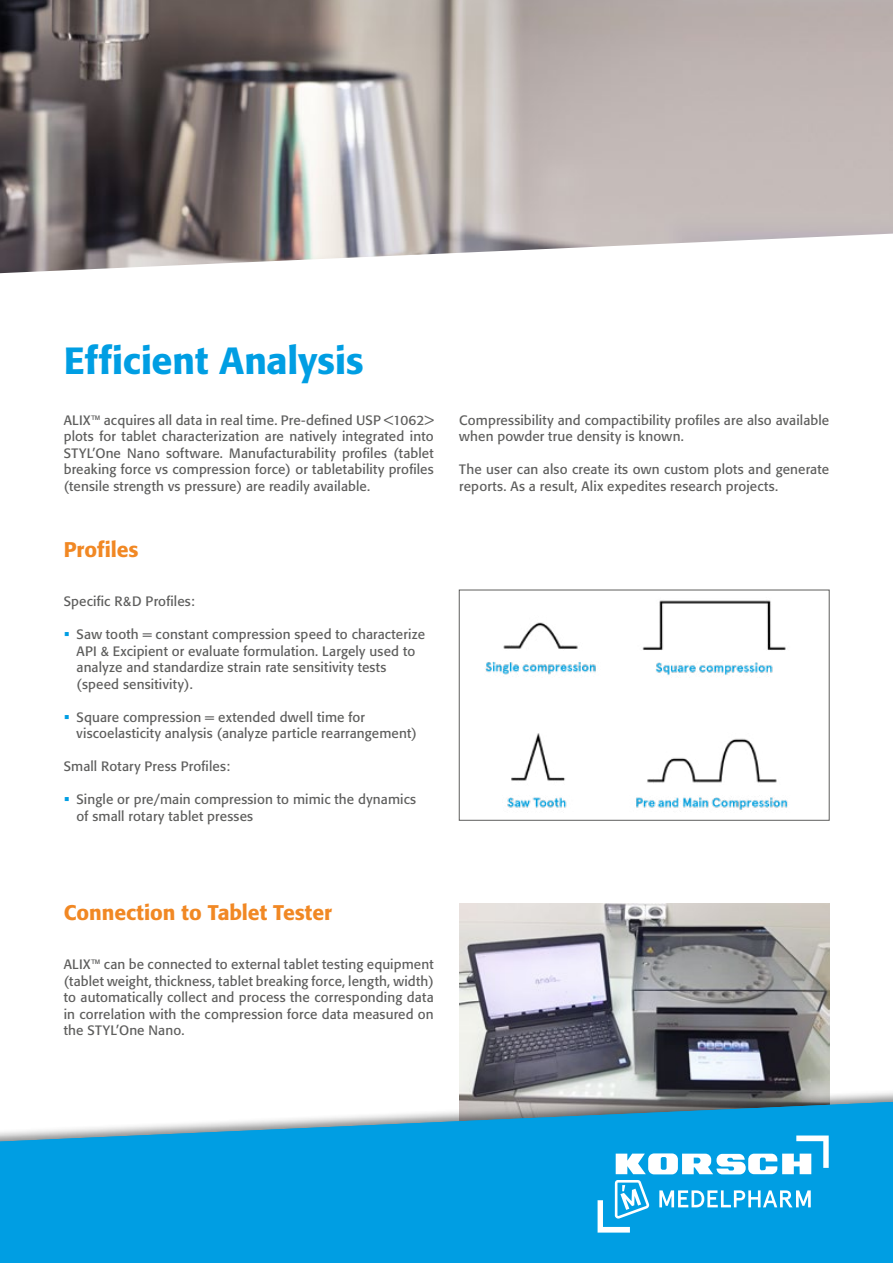
<style>
.page{position:relative;width:893px;height:1263px;background:#fff}
.page>*{position:absolute;margin:0;border:0;box-sizing:border-box;transform-origin:0 0}
.t1{font:500 37.5px "Formata";letter-spacing:-.005em;color:#009ee3}
.t2{font:500 21px "Formata";color:#f18824}
.t3{font:13.5px/16.5px "Formata";letter-spacing:.01em;color:#5e5e5d}
</style>
<div class="page">
<img style="left:0;top:0;width:893px;height:273px">
<img style="left:485px;top:600px;width:303px;height:210px">
<div style="left:459px;top:590px;width:371px;height:231px;border:1px solid #5e5e5d"></div>
<img style="left:459px;top:903px;width:370px;height:184px">
<div style="left:0;top:1087px;width:893px;height:176px;background:#000;opacity:.46"></div>
<svg style="left:0;top:1102px;width:893px;height:161px;background:#1ca5e1"></svg>
<svg style="left:659px;top:1190px;width:152px;height:17px"></svg>
<svg style="left:616px;top:1135px;width:213px;height:39px"></svg>
<svg style="left:598px;top:1180px;width:51px;height:52px"></svg>
<h1 class="t1" style="left:64px;top:338px;width:301px">Efficient Analysis</h1>
<p class="t3" style="left:64px;top:412px;width:371px;text-align:justify">ALIX™ acquires all data in real time. Pre-defined USP &lt;1062&gt; plots for tablet characterization are natively integrated into STYL’One Nano software. Manufacturability profiles (tablet breaking force vs compression force) or tabletability profiles (tensile strength vs pressure) are readily available.</p>
<p class="t3" style="left:459px;top:412px;width:371px">Compressibility and compactibility profiles are also available when powder true density is known.</p>
<p class="t3" style="left:459px;top:461px;width:371px">The user can also create its own custom plots and generate reports. As a result, Alix expedites research projects.</p>
<h2 class="t2" style="left:64px;top:536px;width:76px">Profiles</h2>
<p class="t3" style="left:64px;top:593px;width:133px">Specific R&amp;D Profiles:</p>
<p class="t3" style="left:77px;top:626px;width:350px">Saw tooth = constant compression speed to characterize API &amp; Excipient or evaluate formulation. Largely used to analyze and standardize strain rate sensitivity tests (speed sensitivity).</p>
<p class="t3" style="left:77px;top:708px;width:342px">Square compression = extended dwell time for viscoelasticity analysis (analyze particle rearrangement)</p>
<p class="t3" style="left:64px;top:758px;width:168px">Small Rotary Press Profiles:</p>
<p class="t3" style="left:77px;top:791px;width:341px">Single or pre/main compression to mimic the dynamics of small rotary tablet presses</p>
<h2 class="t2" style="left:64px;top:899px;width:270px">Connection to Tablet Tester</h2>
<p class="t3" style="left:64px;top:956px;width:371px;text-align:justify">ALIX™ can be connected to external tablet testing equipment (tablet weight, thickness, tablet breaking force, length, width) to automatically collect and process the corresponding data in correlation with the compression force data measured on the STYL’One Nano.</p>
</div>
